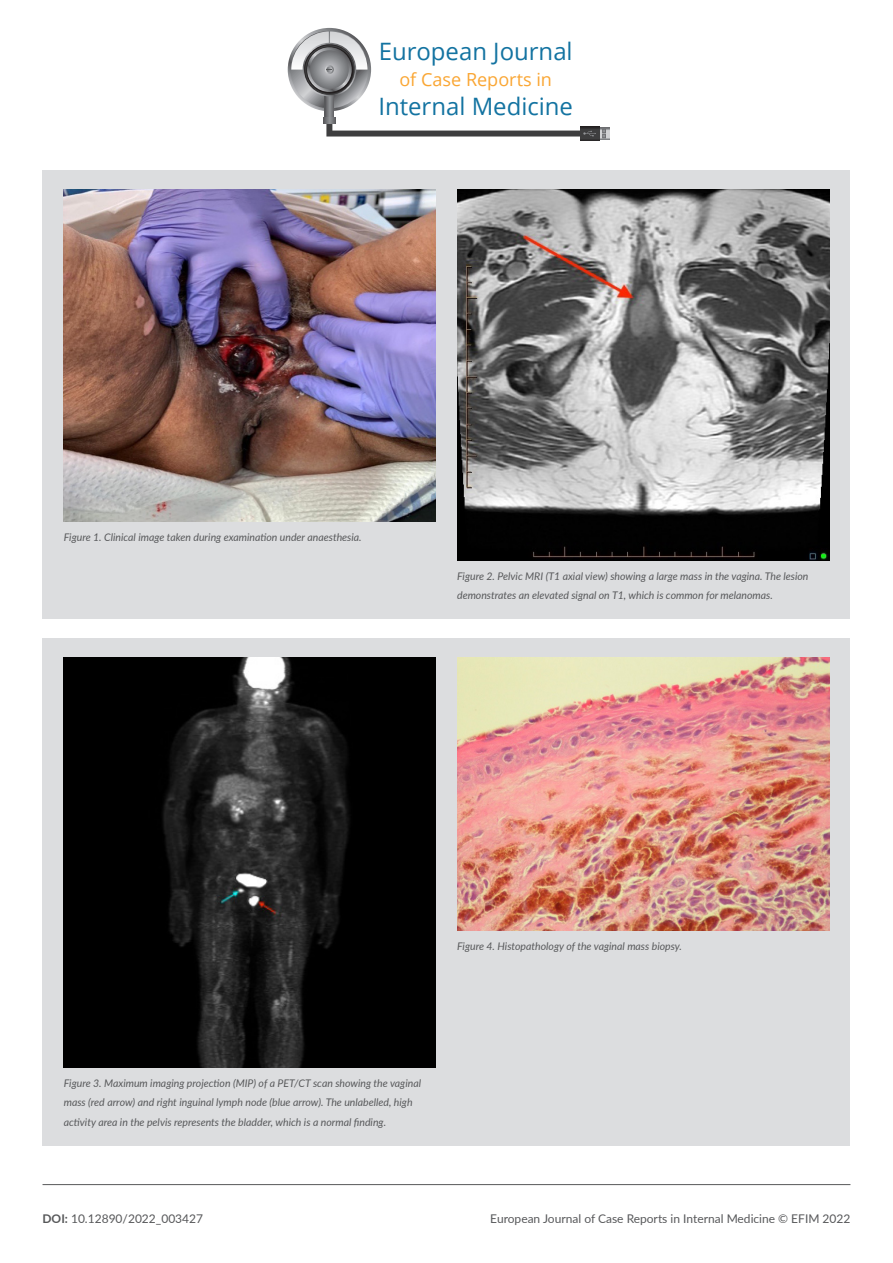
<style>
.page{position:relative;width:893px;height:1263px;background:#fff}
.page>*{position:absolute;margin:0;border:0;box-sizing:border-box;transform-origin:0 0}
.t1{font:24px "Open Sans";color:#1373a1}
.t2{font:18px "Open Sans";color:#faa633}
.t3{font:12px "Lato";color:#57585a}
.DIDASCALIA{font:italic 10.5px/19.5px "Lato";color:#57585a}
.s1{font-weight:700}
</style>
<div class="page">
<svg style="left:288px;top:28px;width:83px;height:83px"></svg>
<svg style="left:291px;top:31px;width:77px;height:77px"></svg>
<svg style="left:325px;top:96px;width:9px;height:21px"></svg>
<svg style="left:303px;top:43px;width:53px;height:53px"></svg>
<svg style="left:304px;top:44px;width:51px;height:51px"></svg>
<svg style="left:307px;top:47px;width:45px;height:45px"></svg>
<svg style="left:310px;top:50px;width:39px;height:39px"></svg>
<svg style="left:291px;top:31px;width:76px;height:43px"></svg>
<svg style="left:600px;top:128px;width:10px;height:11px"></svg>
<svg style="left:603px;top:129px;width:2px;height:9px"></svg>
<svg style="left:580px;top:126px;width:20px;height:15px"></svg>
<svg style="left:323px;top:117px;width:273px;height:20px"></svg>
<hr style="left:43px;top:1184px;width:807px;height:1px;background:#57585a">
<div style="left:43px;top:170px;width:807px;height:449px;background:#dcdddf"></div>
<div style="left:43px;top:638px;width:807px;height:507px;background:#dcdddf"></div>
<img style="left:64px;top:190px;width:372px;height:331px">
<img style="left:64px;top:658px;width:372px;height:409px">
<img style="left:457px;top:190px;width:372px;height:370px">
<img style="left:457px;top:658px;width:372px;height:273px">
<h1 class="t1" style="left:379px;top:35px;width:196px">European Journal</h1>
<h2 class="t2" style="left:399px;top:67px;width:154px">of Case Reports in</h2>
<h1 class="t1" style="left:378px;top:89px;width:196px">Internal Medicine</h1>
<p class="DIDASCALIA" style="left:64px;top:527px;width:299px">Figure 1. Clinical image taken during examination under anaesthesia.</p>
<p class="DIDASCALIA" style="left:457px;top:566px;width:353px">Figure 2. Pelvic MRI (T1 axial view) showing a large mass in the vagina. The lesion demonstrates an elevated signal on T1, which is common for melanomas.</p>
<p class="DIDASCALIA" style="left:457px;top:936px;width:226px">Figure 4. Histopathology of the vaginal mass biopsy.</p>
<p class="DIDASCALIA" style="left:64px;top:1073px;width:359px">Figure 3. Maximum imaging projection (MIP) of a PET/CT scan showing the vaginal mass (red arrow) and right inguinal lymph node (blue arrow). The unlabelled, high activity area in the pelvis represents the bladder, which is a normal finding.</p>
<p class="t3" style="left:43px;top:1210px;width:162px"><span class="s1">DOI:</span> 10.12890/2022_003427</p>
<p class="t3" style="left:490px;top:1210px;width:362px">European Journal of Case Reports in Internal Medicine © EFIM 2022</p>
</div>
